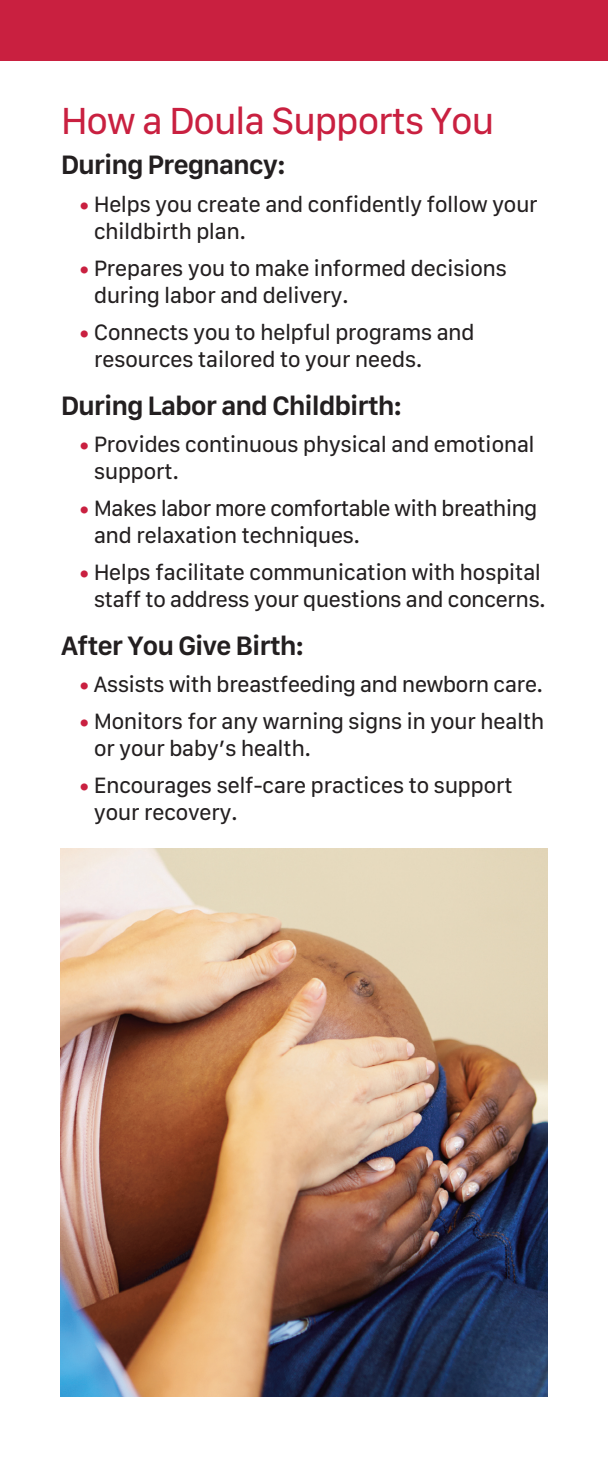
<style>
.page{position:relative;width:608px;height:1458px;background:#fff}
.page>*{position:absolute;margin:0;border:0;box-sizing:border-box;transform-origin:0 0}
.t1{font:38.25px "SF Compact Text";letter-spacing:-.045em;color:#c92040}
.t2{font:600 27px "SF Compact Text";letter-spacing:-.045em;color:#231f20}
.t3{font:22.5px/27px "SF Compact Text";letter-spacing:-.03em;color:#231f20}
.s1{color:#c92040}
</style>
<div class="page">
<img style="left:61px;top:848px;width:486px;height:549px">
<div style="left:0;top:0;width:608px;height:61px;background:#c92040"></div>
<p class="t1" style="left:61px;top:106px;width:435px">How a Doula Supports You</p>
<p class="t2" style="left:61px;top:155px;width:226px">During Pregnancy:</p>
<p class="t3" style="left:94px;top:192px;width:445px;text-indent:-15px"><span class="s1">•</span> Helps you create and confidently follow your childbirth plan.</p>
<p class="t3" style="left:94px;top:256px;width:415px;text-indent:-15px"><span class="s1">•</span> Prepares you to make informed decisions during labor and delivery.</p>
<p class="t3" style="left:94px;top:321px;width:382px;text-indent:-15px"><span class="s1">•</span> Connects you to helpful programs and resources tailored to your needs.</p>
<p class="t2" style="left:61px;top:395px;width:343px">During Labor and Childbirth:</p>
<p class="t3" style="left:94px;top:432px;width:442px;text-indent:-15px"><span class="s1">•</span> Provides continuous physical and emotional support.</p>
<p class="t3" style="left:94px;top:497px;width:445px;text-indent:-15px"><span class="s1">•</span> Makes labor more comfortable with breathing and relaxation techniques.</p>
<p class="t3" style="left:79px;top:561px;width:468px;text-align:right"><span class="s1">•</span> Helps facilitate communication with hospital staff to address your questions and concerns.</p>
<p class="t2" style="left:61px;top:635px;width:245px">After You Give Birth:</p>
<p class="t3" style="left:79px;top:673px;width:466px"><span class="s1">•</span> Assists with breastfeeding and newborn care.</p>
<p class="t3" style="left:94px;top:710px;width:452px;text-indent:-15px"><span class="s1">•</span> Monitors for any warning signs in your health or your baby’s health.</p>
<p class="t3" style="left:94px;top:774px;width:420px;text-indent:-15px"><span class="s1">•</span> Encourages self-care practices to support your recovery.</p>
</div>
